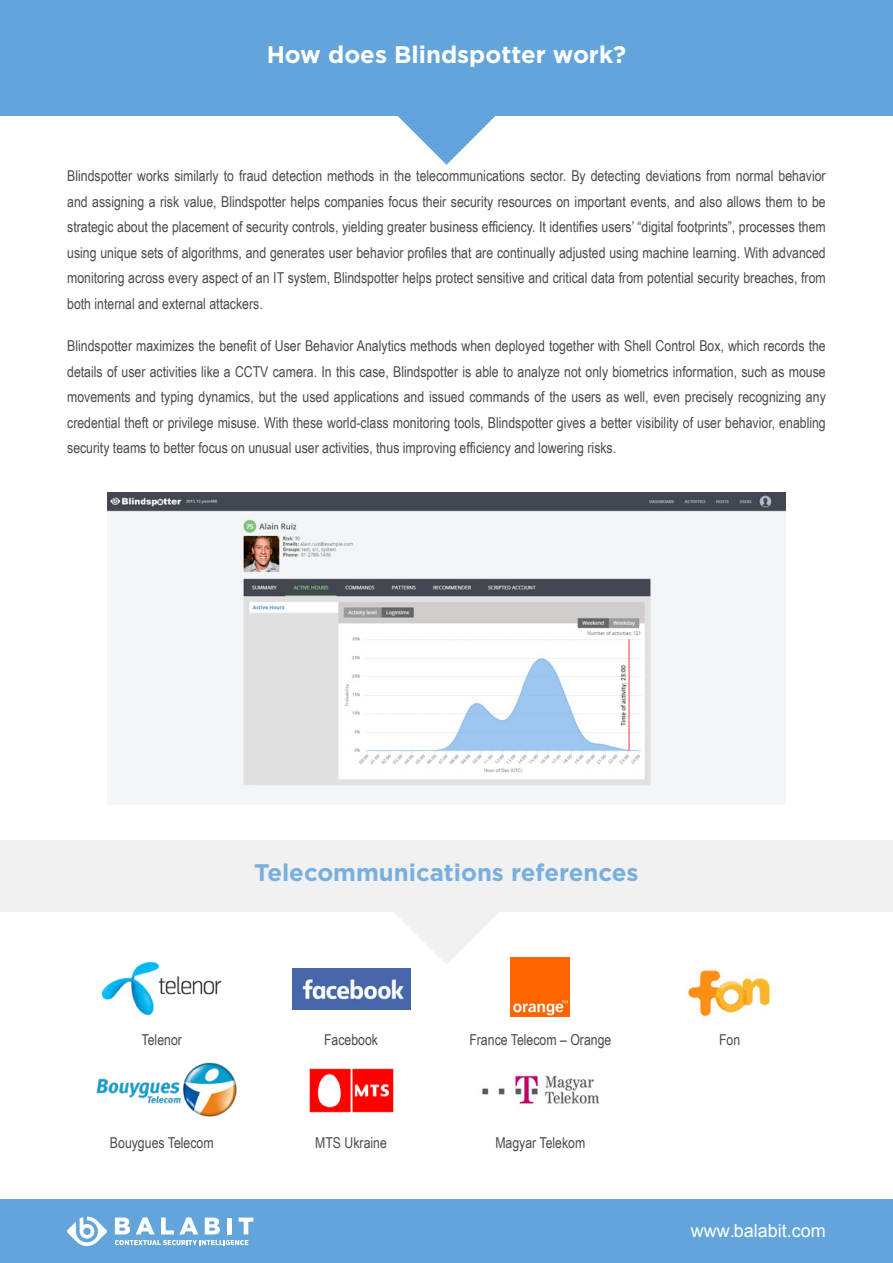
<style>
.page{position:relative;width:893px;height:1263px;background:#fff}
.page>*{position:absolute;margin:0;border:0;box-sizing:border-box;transform-origin:0 0}
.t1{font:700 24px "Gotham";color:#79afde}
.t2{font:700 24px "Gotham";color:#fff}
.t3{font:18px "Arial";color:#fff}
.t4{font:15px/25.5px "Arial Narrow";color:#4a4a4d;text-align:justify}
</style>
<div class="page">
<div style="left:0;top:1199px;width:893px;height:64px;background:#63a5da"></div>
<svg style="left:67px;top:1216px;width:40px;height:30px"></svg>
<svg style="left:115px;top:1240px;width:133px;height:5px"></svg>
<svg style="left:115px;top:1217px;width:15px;height:17px"></svg>
<svg style="left:136px;top:1217px;width:19px;height:17px"></svg>
<svg style="left:161px;top:1217px;width:37px;height:17px"></svg>
<svg style="left:205px;top:1217px;width:15px;height:17px"></svg>
<div style="left:227px;top:1217px;width:5px;height:17px;background:#fff"></div>
<svg style="left:239px;top:1217px;width:14px;height:17px"></svg>
<svg style="left:385px;top:911px;width:122px;height:53px"></svg>
<div style="left:0;top:840px;width:893px;height:71px;background:#f1f1f2"></div>
<img style="left:101px;top:961px;width:121px;height:55px">
<img style="left:292px;top:968px;width:118px;height:41px">
<img style="left:510px;top:957px;width:60px;height:59px">
<img style="left:688px;top:970px;width:82px;height:46px">
<img style="left:96px;top:1062px;width:141px;height:55px">
<img style="left:309px;top:1068px;width:85px;height:45px">
<img style="left:482px;top:1075px;width:118px;height:29px">
<svg style="left:398px;top:116px;width:98px;height:49px"></svg>
<div style="left:0;top:0;width:893px;height:116px;background:#63a5da"></div>
<div style="left:107px;top:492px;width:678px;height:313px;background:#f4f5f9"></div>
<img style="left:107px;top:492px;width:678px;height:293px">
<h1 class="t2" style="left:267px;top:39px;width:361px">How does Blindspotter work?</h1>
<p class="t4" style="left:67px;top:162px;width:760px">Blindspotter works similarly to fraud detection methods in the telecommunications sector. By detecting deviations from normal behavior and assigning a risk value, Blindspotter helps companies focus their security resources on important events, and also allows them to be strategic about the placement of security controls, yielding greater business efficiency. It identifies users’ “digital footprints”, processes them using unique sets of algorithms, and generates user behavior profiles that are continually adjusted using machine learning. With advanced monitoring across every aspect of an IT system, Blindspotter helps protect sensitive and critical data from potential security breaches, from both internal and external attackers.</p>
<p class="t4" style="left:67px;top:332px;width:760px">Blindspotter maximizes the benefit of User Behavior Analytics methods when deployed together with Shell Control Box, which records the details of user activities like a CCTV camera. In this case, Blindspotter is able to analyze not only biometrics information, such as mouse movements and typing dynamics, but the used applications and issued commands of the users as well, even precisely recognizing any credential theft or privilege misuse. With these world-class monitoring tools, Blindspotter gives a better visibility of user behavior, enabling security teams to better focus on unusual user activities, thus improving efficiency and lowering risks.</p>
<h1 class="t1" style="left:254px;top:857px;width:386px">Telecommunications references</h1>
<p class="t4" style="left:142px;top:1026px;width:42px">Telenor</p>
<p class="t4" style="left:324px;top:1026px;width:56px">Facebook</p>
<p class="t4" style="left:469px;top:1026px;width:143px">France Telecom – Orange</p>
<p class="t4" style="left:719px;top:1026px;width:23px">Fon</p>
<p class="t4" style="left:110px;top:1129px;width:105px">Bouygues Telecom</p>
<p class="t4" style="left:315px;top:1129px;width:73px">MTS Ukraine</p>
<p class="t4" style="left:495px;top:1129px;width:92px">Magyar Telekom</p>
<p class="t3" style="left:691px;top:1219px;width:137px">www.balabit.com</p>
</div>
